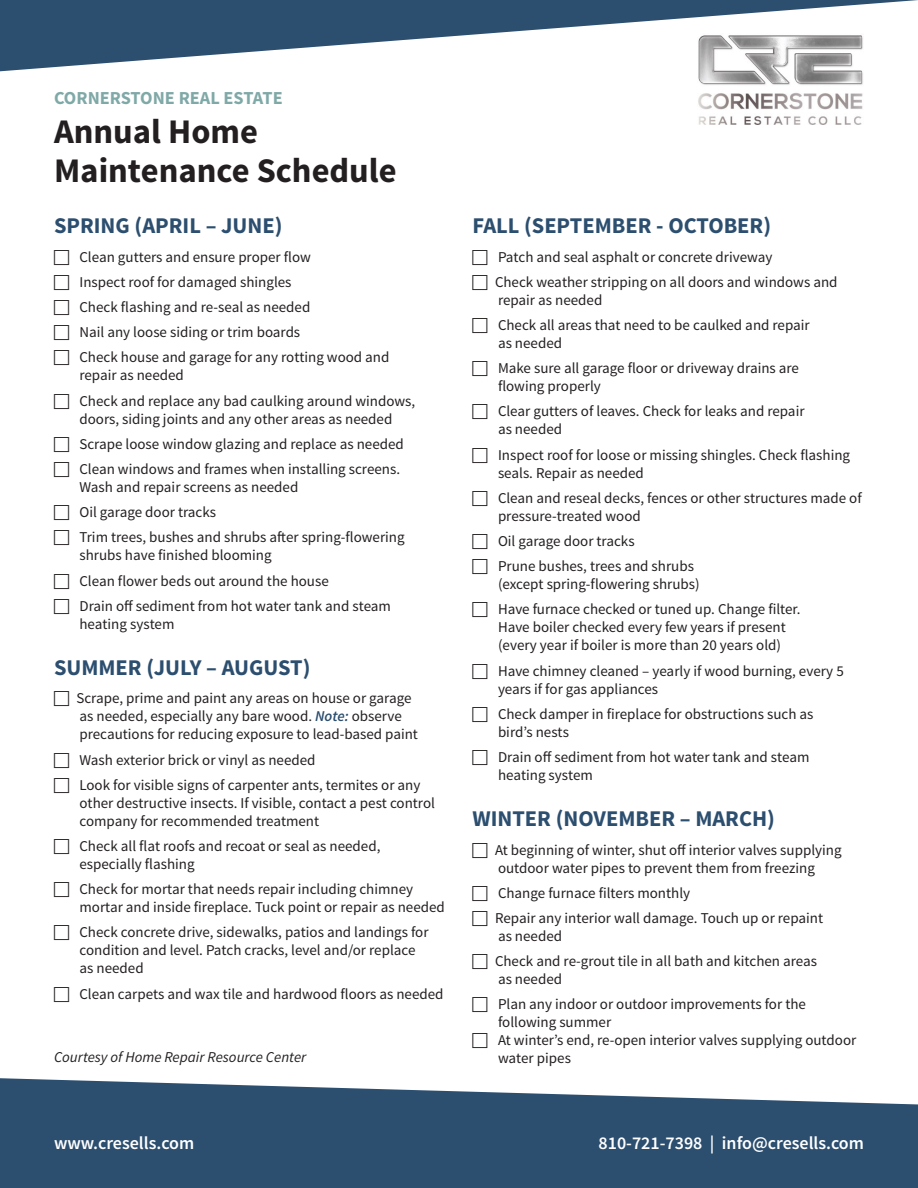
<style>
.page{position:relative;width:918px;height:1188px;background:#fff}
.page>*{position:absolute;margin:0;border:0;box-sizing:border-box;transform-origin:0 0}
.t1{font:700 34.5px/39px "Source Sans Pro";color:#231f20}
.t2{font:700 22.5px "Source Sans Pro";color:#2c4e6f}
.t3{font:700 18.3px "Source Sans Pro";color:#7fa9a7}
.t4{font:600 18px "Source Sans Pro";color:#fff}
.Body_with_Bullets{font:15px/18px "Source Sans Pro";color:#231f20}
.Body_Text{font:italic 15px "Source Sans Pro";color:#231f20}
.s1{font-weight:600;font-style:italic;color:#2c4e6f}
</style>
<div class="page">
<svg style="left:0;top:1078px;width:918px;height:110px;background:#456380"></svg>
<svg style="left:0;top:0;width:918px;height:72px;fill:#2c4e6f"></svg>
<img style="left:697px;top:33px;width:167px;height:92px">
<p class="t3" style="left:54px;top:86px;width:230px">CORNERSTONE REAL ESTATE</p>
<h1 class="t1" style="left:54px;top:114px;width:344px">Annual Home<br>Maintenance Schedule</h1>
<p class="t2" style="left:54px;top:211px;width:230px">SPRING (APRIL – JUNE)</p>
<p class="Body_with_Bullets" style="left:80px;top:248px;width:233px">Clean gutters and ensure proper flow</p>
<p class="Body_with_Bullets" style="left:80px;top:273px;width:214px">Inspect roof for damaged shingles</p>
<p class="Body_with_Bullets" style="left:80px;top:298px;width:232px">Check flashing and re-seal as needed</p>
<p class="Body_with_Bullets" style="left:80px;top:324px;width:222px">Nail any loose siding or trim boards</p>
<p class="Body_with_Bullets" style="left:80px;top:349px;width:312px">Check house and garage for any rotting wood and repair as needed</p>
<p class="Body_with_Bullets" style="left:80px;top:392px;width:337px">Check and replace any bad caulking around windows, doors, siding joints and any other areas as needed</p>
<p class="Body_with_Bullets" style="left:80px;top:435px;width:326px">Scrape loose window glazing and replace as needed</p>
<p class="Body_with_Bullets" style="left:80px;top:460px;width:322px">Clean windows and frames when installing screens.<br>Wash and repair screens as needed</p>
<p class="Body_with_Bullets" style="left:80px;top:504px;width:138px">Oil garage door tracks</p>
<p class="Body_with_Bullets" style="left:80px;top:529px;width:327px">Trim trees, bushes and shrubs after spring-flowering shrubs have finished blooming</p>
<p class="Body_with_Bullets" style="left:80px;top:572px;width:251px">Clean flower beds out around the house</p>
<p class="Body_with_Bullets" style="left:80px;top:597px;width:313px">Drain off sediment from hot water tank and steam heating system</p>
<p class="t2" style="left:54px;top:653px;width:258px">SUMMER (JULY – AUGUST)</p>
<p class="Body_with_Bullets" style="left:76px;top:690px;width:343px">Scrape, prime and paint any areas on house or garage as needed, especially any bare wood. <span class="s1">Note:</span> observe precautions for reducing exposure to lead-based paint</p>
<p class="Body_with_Bullets" style="left:80px;top:751px;width:238px">Wash exterior brick or vinyl as needed</p>
<p class="Body_with_Bullets" style="left:80px;top:776px;width:357px">Look for visible signs of carpenter ants, termites or any other destructive insects. If visible, contact a pest control company for recommended treatment</p>
<p class="Body_with_Bullets" style="left:80px;top:837px;width:302px">Check all flat roofs and recoat or seal as needed, especially flashing</p>
<p class="Body_with_Bullets" style="left:80px;top:881px;width:367px">Check for mortar that needs repair including chimney mortar and inside fireplace. Tuck point or repair as needed</p>
<p class="Body_with_Bullets" style="left:80px;top:924px;width:351px">Check concrete drive, sidewalks, patios and landings for condition and level. Patch cracks, level and/or replace as needed</p>
<p class="Body_with_Bullets" style="left:80px;top:985px;width:366px">Clean carpets and wax tile and hardwood floors as needed</p>
<p class="t2" style="left:472px;top:211px;width:300px">FALL (SEPTEMBER - OCTOBER)</p>
<p class="Body_with_Bullets" style="left:498px;top:248px;width:276px">Patch and seal asphalt or concrete driveway</p>
<p class="Body_with_Bullets" style="left:495px;top:273px;width:344px">Check weather stripping on all doors and windows and repair as needed</p>
<p class="Body_with_Bullets" style="left:498px;top:316px;width:313px">Check all areas that need to be caulked and repair as needed</p>
<p class="Body_with_Bullets" style="left:498px;top:360px;width:303px">Make sure all garage floor or driveway drains are flowing properly</p>
<p class="Body_with_Bullets" style="left:498px;top:403px;width:308px">Clear gutters of leaves. Check for leaks and repair as needed</p>
<p class="Body_with_Bullets" style="left:498px;top:446px;width:354px">Inspect roof for loose or missing shingles. Check flashing seals. Repair as needed</p>
<p class="Body_with_Bullets" style="left:498px;top:489px;width:365px">Clean and reseal decks, fences or other structures made of pressure-treated wood</p>
<p class="Body_with_Bullets" style="left:498px;top:532px;width:138px">Oil garage door tracks</p>
<p class="Body_with_Bullets" style="left:498px;top:558px;width:203px">Prune bushes, trees and shrubs (except spring-flowering shrubs)</p>
<p class="Body_with_Bullets" style="left:498px;top:601px;width:304px">Have furnace checked or tuned up. Change filter.<br>Have boiler checked every few years if present (every year if boiler is more than 20 years old)</p>
<p class="Body_with_Bullets" style="left:498px;top:662px;width:347px">Have chimney cleaned – yearly if wood burning, every 5 years if for gas appliances</p>
<p class="Body_with_Bullets" style="left:498px;top:705px;width:317px">Check damper in fireplace for obstructions such as bird’s nests</p>
<p class="Body_with_Bullets" style="left:498px;top:748px;width:313px">Drain off sediment from hot water tank and steam heating system</p>
<p class="t2" style="left:472px;top:804px;width:304px">WINTER (NOVEMBER – MARCH)</p>
<p class="Body_with_Bullets" style="left:495px;top:841px;width:348px">At beginning of winter, shut off interior valves supplying outdoor water pipes to prevent them from freezing</p>
<p class="Body_with_Bullets" style="left:498px;top:884px;width:194px">Change furnace filters monthly</p>
<p class="Body_with_Bullets" style="left:495px;top:909px;width:330px">Repair any interior wall damage. Touch up or repaint as needed</p>
<p class="Body_with_Bullets" style="left:495px;top:953px;width:324px">Check and re-grout tile in all bath and kitchen areas as needed</p>
<p class="Body_with_Bullets" style="left:498px;top:996px;width:310px">Plan any indoor or outdoor improvements for the following summer</p>
<p class="Body_with_Bullets" style="left:498px;top:1032px;width:360px">At winter’s end, re-open interior valves supplying outdoor</p>
<p class="Body_Text" style="left:54px;top:1048px;width:254px">Courtesy of Home Repair Resource Center</p>
<p class="Body_with_Bullets" style="left:498px;top:1050px;width:74px">water pipes</p>
<p class="t4" style="left:54px;top:1132px;width:142px">www.cresells.com</p>
<p class="t4" style="left:599px;top:1132px;width:267px">810-721-7398 | info@cresells.com</p>
</div>
